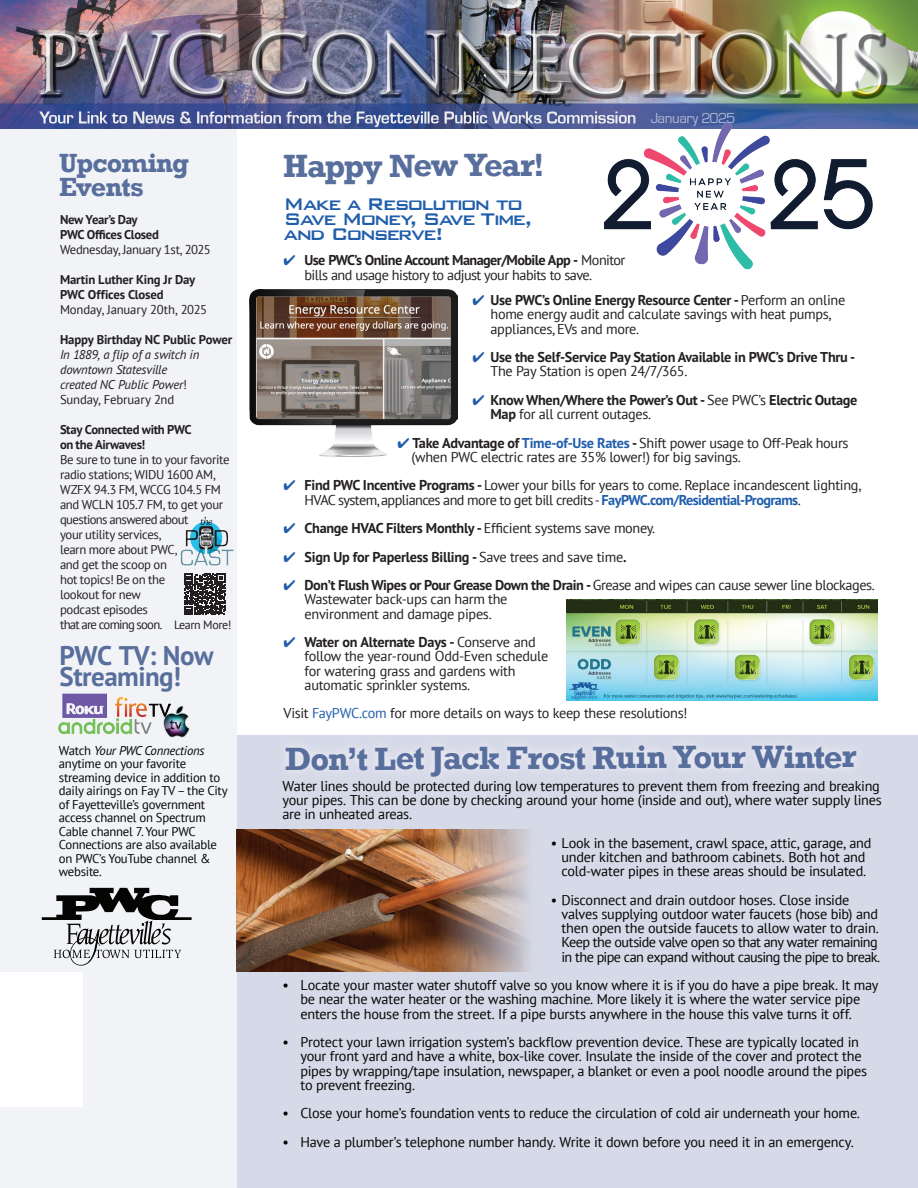
<style>
.page{position:relative;width:918px;height:1188px;background:#fff}
.page>*{position:absolute;margin:0;border:0;box-sizing:border-box;transform-origin:0 0}
.t1{font:700 33px "Rockwell";letter-spacing:-.04em;color:#586e9c}
.t2{font:700 27px/21px "PT Sans Pro";letter-spacing:-.02em;color:#586e9c}
.t3{font:700 27px/24px "Rockwell";letter-spacing:-.03em;color:#586e9c}
.t4{font:500 22.5px "Bank Gothic";letter-spacing:-.085em;color:#205eac}
.t5{font:15px "Eurostile";letter-spacing:-.03em;color:#b0b8d1}
.t6{font:14.25px/14.2px "PT Sans";letter-spacing:-.02em;color:#040503}
.t7{font:14.25px/14.2px "PT Sans";letter-spacing:-.02em;color:#231f20}
.t8{font:700 14.25px "PT Sans Pro";letter-spacing:-.02em;color:#231f20}
.t9{font:700 14.25px "PT Sans Pro";letter-spacing:-.04em;color:#231f20}
.t10{font:14.25px "PT Sans";letter-spacing:-.04em;color:#231f20}
.t11{font:12.75px/15px "PT Sans";letter-spacing:-.03em;color:#231f20}
.t12{font:12.75px/13.5px "PT Sans";letter-spacing:-.02em;color:#040503}
.t13{font:700 12.75px/15px "PT Sans Pro";letter-spacing:-.025em;color:#231f20}
.t14{font:italic 12.75px/15px "PT Sans Pro";letter-spacing:-.02em;color:#231f20}
.t15{font:700 12.75px "PT Sans";letter-spacing:-.015em;color:#231f20}
.t16{font:italic 12.75px "PT Sans Pro";letter-spacing:-.02em;color:#040503}
.t17{font:12px "PT Sans";letter-spacing:-.03em;color:#231f20}
.s1{font-family:"PT Sans";font-style:normal}
.s2{color:#205eac}
.s3{font-family:"PT Sans";font-weight:400}
.s4{font-family:"PT Sans Pro";font-weight:700}
.s5{font-family:"PT Sans Pro";font-weight:700;color:#205eac}
</style>
<div class="page">
<div style="left:237px;top:735px;width:681px;height:453px;background:#d6d9e7"></div>
<img style="left:237px;top:829px;width:292px;height:143px">
<img style="left:250px;top:290px;width:207px;height:167px">
<div style="left:0;top:122px;width:237px;height:1066px;background:#f1f3f7"></div>
<svg style="left:42px;top:888px;width:150px;height:78px"></svg>
<div style="left:0;top:972px;width:82px;height:135px;background:#fff"></div>
<img style="left:0;top:0;width:918px;height:128px">
<img style="left:180px;top:516px;width:53px;height:58px">
<svg style="left:184px;top:574px;width:41px;height:41px"></svg>
<img style="left:62px;top:693px;width:44px;height:25px">
<img style="left:163px;top:706px;width:27px;height:31px">
<img style="left:58px;top:718px;width:107px;height:19px">
<img style="left:116px;top:697px;width:54px;height:19px">
<img style="left:566px;top:600px;width:312px;height:100px">
<img style="left:602px;top:116px;width:307px;height:154px">
<svg style="left:287px;top:746px;width:567px;height:29px"></svg>
<h2 class="t3" style="left:59px;top:151px;width:132px">Upcoming<br>Events</h2>
<p class="t13" style="left:60px;top:212px;width:100px">New Year’s Day<br>PWC Offices Closed</p>
<p class="t11" style="left:60px;top:242px;width:152px">Wednesday, January 1st, 2025</p>
<p class="t13" style="left:60px;top:272px;width:137px">Martin Luther King Jr Day<br>PWC Offices Closed</p>
<p class="t11" style="left:60px;top:302px;width:149px">Monday, January 20th, 2025</p>
<p class="t15" style="left:60px;top:331px;width:174px">Happy Birthday NC Public Power</p>
<p class="t14" style="left:60px;top:347px;width:141px">In 1889, a flip of a switch in downtown Statesville created NC Public Power<span class="s1">!</span></p>
<p class="t11" style="left:60px;top:392px;width:116px">Sunday, February 2nd</p>
<p class="t13" style="left:60px;top:422px;width:133px">Stay Connected with PWC on the Airwaves!</p>
<p class="t11" style="left:60px;top:452px;width:171px">Be sure to tune in to your favorite radio stations; WIDU 1600 AM,<br>WZFX 94.3 FM, WCCG 104.5 FM and WCLN 105.7 FM, to get your questions answered about<br>your utility services,<br>learn more about PWC,<br>and get the scoop on<br>hot topics! Be on the<br>lookout for new<br>podcast episodes<br>that are coming soon.</p>
<p class="t17" style="left:174px;top:617px;width:59px">Learn More!</p>
<h2 class="t2" style="left:60px;top:644px;width:155px">PWC TV: Now<br>Streaming!</h2>
<p class="t16" style="left:59px;top:742px;width:147px"><span class="s1">Watch</span> Your PWC Connections</p>
<p class="t12" style="left:59px;top:757px;width:170px">anytime on your favorite streaming device in addition to daily airings on Fay TV – the City of Fayetteville’s government access channel on Spectrum<br>Cable channel 7. Your PWC<br>Connections are also available on PWC’s YouTube channel &amp; website.</p>
<h1 class="t1" style="left:283px;top:145px;width:263px">Happy New Year!</h1>
<p class="t5" style="left:651px;top:110px;width:86px">January 2025</p>
<h3 class="t4" style="left:284px;top:192px;width:241px">Make a Resolution to</h3>
<h3 class="t4" style="left:284px;top:207px;width:250px">Save Money, Save Time,</h3>
<h3 class="t4" style="left:284px;top:222px;width:162px">and Conserve!</h3>
<p class="t9" style="left:284px;top:251px;width:344px"><span class="s2">✔</span> Use PWC’s Online Account Manager/Mobile App - <span class="s3">Monitor</span></p>
<p class="t10" style="left:305px;top:266px;width:289px">bills and usage history to adjust your habits to save.</p>
<p class="t8" style="left:472px;top:291px;width:374px"><span class="s2">✔</span> Use PWC’s Online Energy Resource Center - <span class="s3">Perform an online</span></p>
<p class="t7" style="left:490px;top:307px;width:342px">home energy audit and calculate savings with heat pumps, appliances, EVs and more.</p>
<p class="t8" style="left:472px;top:348px;width:384px"><span class="s2">✔</span> Use the Self-Service Pay Station Available in PWC’s Drive Thru -</p>
<p class="t7" style="left:490px;top:364px;width:198px">The Pay Station is open 24/7/365.</p>
<p class="t8" style="left:472px;top:391px;width:386px"><span class="s2">✔</span> Know When/Where the Power’s Out - <span class="s3">See PWC’s</span> Electric Outage</p>
<p class="t7" style="left:490px;top:407px;width:162px"><span class="s4">Map</span> for all current outages.</p>
<p class="t7" style="left:412px;top:435px;width:439px;text-indent:-14px"><span class="s2">✔</span> <span class="s4">Take Advantage of</span> <span class="s5">Time-of-Use Rates</span> <span class="s4">-</span> Shift power usage to Off-Peak hours (when PWC electric rates are 35% lower!) for big savings.</p>
<p class="t7" style="left:305px;top:478px;width:558px;text-indent:-21px"><span class="s2">✔</span> <span class="s4">Find PWC Incentive Programs -</span> Lower your bills for years to come. Replace incandescent lighting,<br>HVAC system, appliances and more to get bill credits - <span class="s5">FayPWC.com/Residential-Programs</span>.</p>
<p class="t7" style="left:284px;top:521px;width:373px"><span class="s2">✔</span> <span class="s4">Change HVAC Filters Monthly -</span> Efficient systems save money.</p>
<p class="t8" style="left:284px;top:547px;width:344px"><span class="s2">✔</span> Sign Up for Paperless Billing - <span class="s3">Save trees and save time</span>.</p>
<p class="t7" style="left:305px;top:578px;width:572px;text-indent:-21px"><span class="s2">✔</span> <span class="s4">Don’t Flush Wipes or Pour Grease Down the Drain -</span> Grease and wipes can cause sewer line blockages.<br>Wastewater back-ups can harm the<br>environment and damage pipes.</p>
<p class="t8" style="left:284px;top:633px;width:254px"><span class="s2">✔</span> Water on Alternate Days - <span class="s3">Conserve and</span></p>
<p class="t7" style="left:305px;top:649px;width:245px">follow the year-round Odd-Even schedule for watering grass and gardens with automatic sprinkler systems.</p>
<p class="t7" style="left:284px;top:706px;width:405px">Visit <span class="s2">FayPWC.com</span> for more details on ways to keep these resolutions!</p>
<h1 class="t1" style="left:285px;top:738px;width:573px">Don’t Let Jack Frost Ruin Your Winter</h1>
<p class="t6" style="left:282px;top:778px;width:601px">Water lines should be protected during low temperatures to prevent them from freezing and breaking your pipes. This can be done by checking around your home (inside and out), where water supply lines are in unheated areas.</p>
<p class="t6" style="left:551px;top:835px;width:322px;text-align:center">• Look in the basement, crawl space, attic, garage, and under kitchen and bathroom cabinets. Both hot and cold-water pipes in these areas should be insulated.</p>
<p class="t6" style="left:561px;top:892px;width:320px;text-indent:-11px">• Disconnect and drain outdoor hoses. Close inside valves supplying outdoor water faucets (hose bib) and then open the outside faucets to allow water to drain.<br>Keep the outside valve open so that any water remaining in the pipe can expand without causing the pipe to break.</p>
<p class="t6" style="left:300px;top:978px;width:579px;text-indent:-18px">• Locate your master water shutoff valve so you know where it is if you do have a pipe break. It may be near the water heater or the washing machine. More likely it is where the water service pipe enters the house from the street. If a pipe bursts anywhere in the house this valve turns it off.</p>
<p class="t6" style="left:300px;top:1035px;width:568px;text-indent:-18px">• Protect your lawn irrigation system’s backflow prevention device. These are typically located in your front yard and have a white, box-like cover. Insulate the inside of the cover and protect the pipes by wrapping/tape insulation, newspaper, a blanket or even a pool noodle around the pipes to prevent freezing.</p>
<p class="t6" style="left:282px;top:1106px;width:579px">• Close your home’s foundation vents to reduce the circulation of cold air underneath your home.</p>
<p class="t6" style="left:282px;top:1134px;width:573px">• Have a plumber’s telephone number handy. Write it down before you need it in an emergency.</p>
</div>
